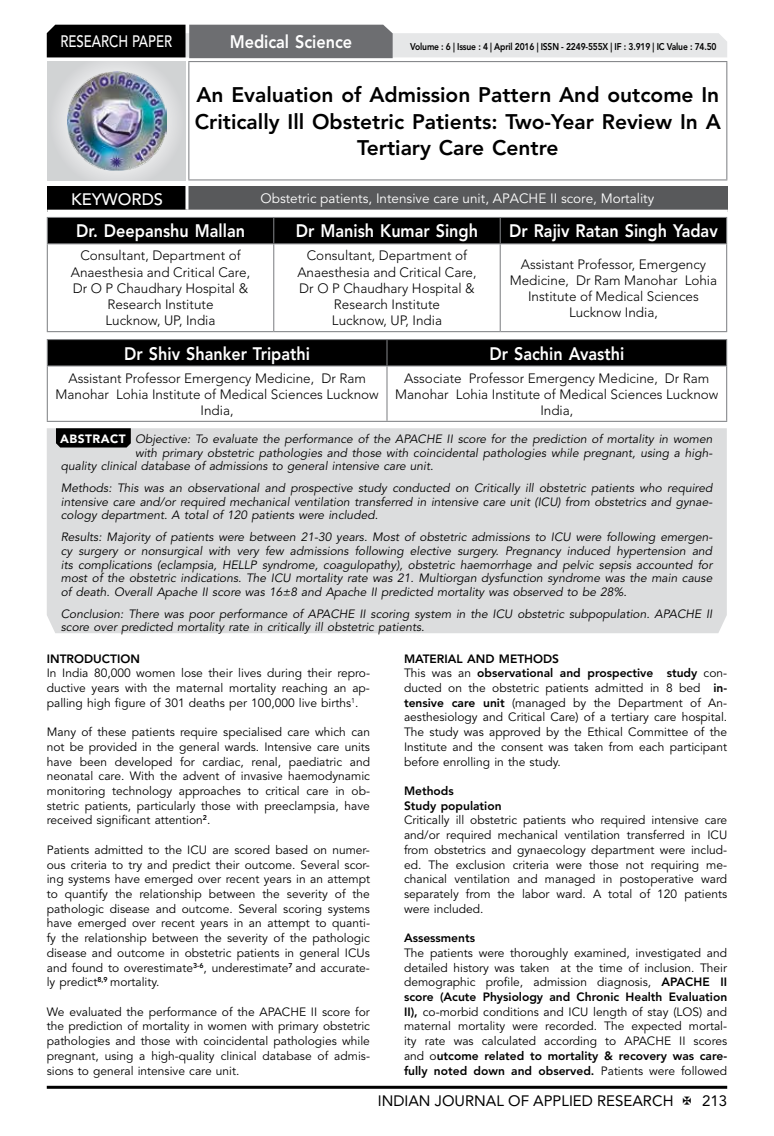
<style>
.page{position:relative;width:774px;height:1136px;background:#fff}
.page>*{position:absolute;margin:0;border:0;box-sizing:border-box;transform-origin:0 0}
.t1{font:800 21px/26.2px "Avenir LT Std";color:#000;text-align:center}
.t2{font:800 18px "Avenir LT Std";color:#fff;scale:.9 1}
.t3{font:500 16.5px "Avenir LT Std";color:#fff;scale:.8 1}
.t4{font:500 16.5px "Avenir LT Std";color:#fff}
.t5{font:15px "Avenir LT Std";color:#000}
.t6{font:300 13.5px/16.2px "Avenir LT Std";color:#000;text-align:center}
.t7{font:13.5px "Avenir LT Std";color:#fff}
.t8{font:12px/14.7px "Avenir LT Std";color:#000;text-align:justify}
.t9{font:italic 12px/13.5px "Avenir LT Std";color:#000;text-align:justify}
.t10{font:800 12px/14.7px "Avenir LT Std";color:#000}
.t11{font:800 9.75px "Avenir LT Std";letter-spacing:-.02em;color:#000;scale:.87 1}
.s1{font-weight:900;font-style:normal;color:#fff}
.s2{font-weight:800}
</style>
<div class="page">
<hr style="left:47px;top:1085px;width:680px;height:3px;background:#000">
<div style="left:48px;top:62px;width:137px;height:118px;background:linear-gradient(to right,#d9dadb,#d9dadb)"></div>
<img style="left:68px;top:71px;width:99px;height:100px">
<svg style="left:47px;top:25px;width:680px;height:33px;background:#979899"></svg>
<hr style="left:188px;top:61px;width:539px;height:1px;background:#808285">
<hr style="left:188px;top:62px;width:1px;height:117px;background:#808285">
<hr style="left:726px;top:62px;width:1px;height:117px;background:#808285">
<hr style="left:188px;top:179px;width:539px;height:1px;background:#808285">
<div style="left:47px;top:217px;width:680px;height:26px;background:#000"></div>
<hr style="left:47px;top:243px;width:227px;height:1px;background:#808285">
<hr style="left:47px;top:244px;width:1px;height:87px;background:#808285">
<hr style="left:274px;top:243px;width:226px;height:1px;background:#808285">
<hr style="left:273px;top:244px;width:1px;height:87px;background:#808285">
<hr style="left:500px;top:243px;width:227px;height:1px;background:#808285">
<hr style="left:500px;top:244px;width:1px;height:87px;background:#808285">
<hr style="left:726px;top:244px;width:1px;height:87px;background:#808285">
<hr style="left:47px;top:331px;width:227px;height:1px;background:#808285">
<hr style="left:274px;top:331px;width:226px;height:1px;background:#808285">
<hr style="left:500px;top:331px;width:227px;height:1px;background:#808285">
<div style="left:47px;top:186px;width:140px;height:25px;background:#000"></div>
<div style="left:187px;top:186px;width:541px;height:25px;background:#58595b"></div>
<hr style="left:185px;top:186px;width:3px;height:24px;background:#fff">
<hr style="left:47px;top:210px;width:140px;height:3px;background:#fff">
<hr style="left:187px;top:210px;width:541px;height:3px;background:#fff">
<div style="left:47px;top:428px;width:680px;height:205px;background:#dcddde"></div>
<svg style="left:56px;top:428px;width:75px;height:19px"></svg>
<svg style="left:47px;top:339px;width:680px;height:26px;background:#060606"></svg>
<hr style="left:47px;top:365px;width:340px;height:1px;background:#808285">
<hr style="left:47px;top:366px;width:1px;height:55px;background:#808285">
<hr style="left:387px;top:365px;width:340px;height:1px;background:#808285">
<hr style="left:386px;top:366px;width:1px;height:55px;background:#808285">
<hr style="left:726px;top:366px;width:1px;height:55px;background:#808285">
<hr style="left:47px;top:421px;width:340px;height:1px;background:#808285">
<hr style="left:387px;top:421px;width:340px;height:1px;background:#808285">
<h3 class="t3" style="left:60px;top:32px;width:139px">RESEARCH PAPER</h3>
<h2 class="t2" style="left:230px;top:31px;width:138px">Medical Science</h2>
<p class="t11" style="left:410px;top:41px;width:354px">Volume : 6 | Issue : 4 | April 2016 | ISSN - 2249-555X | IF : 3.919 | IC Value : 74.50</p>
<h1 class="t1" style="left:195px;top:82px;width:527px">An Evaluation of Admission Pattern And outcome In<br>Critically Ill Obstetric Patients: Two-Year Review In A<br>Tertiary Care Centre</h1>
<h3 class="t4" style="left:71px;top:189px;width:94px">KEYWORDS</h3>
<p class="t7" style="left:261px;top:190px;width:395px">Obstetric patients, Intensive care unit, APACHE II score, Mortality</p>
<h2 class="t2" style="left:76px;top:220px;width:189px">Dr. Deepanshu Mallan</h2>
<h2 class="t2" style="left:296px;top:220px;width:204px">Dr Manish Kumar Singh</h2>
<h2 class="t2" style="left:509px;top:220px;width:233px">Dr Rajiv Ratan Singh Yadav</h2>
<p class="t6" style="left:71px;top:248px;width:181px">Consultant, Department of<br>Anaesthesia and Critical Care,<br>Dr O P Chaudhary Hospital &amp;<br>Research Institute<br>Lucknow, UP, India</p>
<p class="t6" style="left:297px;top:248px;width:181px">Consultant, Department of<br>Anaesthesia and Critical Care,<br>Dr O P Chaudhary Hospital &amp;<br>Research Institute<br>Lucknow, UP, India</p>
<p class="t6" style="left:510px;top:256px;width:209px">Assistant Professor, Emergency<br>Medicine, Dr Ram Manohar Lohia<br>Institute of Medical Sciences<br>Lucknow India,</p>
<h2 class="t2" style="left:124px;top:342px;width:208px">Dr Shiv Shanker Tripathi</h2>
<h2 class="t2" style="left:489px;top:342px;width:151px">Dr Sachin Avasthi</h2>
<p class="t6" style="left:56px;top:370px;width:325px">Assistant Professor Emergency Medicine, Dr Ram<br>Manohar Lohia Institute of Medical Sciences Lucknow<br>India,</p>
<p class="t6" style="left:395px;top:370px;width:325px">Associate Professor Emergency Medicine, Dr Ram<br>Manohar Lohia Institute of Medical Sciences Lucknow<br>India,</p>
<p class="t9" style="left:60px;top:433px;width:654px"><span class="s1">ABSTRACT</span> Objective: To evaluate the performance of the APACHE II score for the prediction of mortality in women</p>
<p class="t9" style="left:135px;top:446px;width:579px">with primary obstetric pathologies and those with coincidental pathologies while pregnant, using a high-</p>
<p class="t9" style="left:61px;top:460px;width:374px">quality clinical database of admissions to general intensive care unit.</p>
<p class="t9" style="left:61px;top:482px;width:653px">Methods: This was an observational and prospective study conducted on Critically ill obstetric patients who required intensive care and/or required mechanical ventilation transferred in intensive care unit (ICU) from obstetrics and gynae&shy;cology department. A total of 120 patients were included.</p>
<p class="t9" style="left:61px;top:531px;width:653px">Results: Majority of patients were between 21-30 years. Most of obstetric admissions to ICU were following emergen&shy;cy surgery or nonsurgical with very few admissions following elective surgery. Pregnancy induced hypertension and its complications (eclampsia, HELLP syndrome, coagulopathy), obstetric haemorrhage and pelvic sepsis accounted for most of the obstetric indications. The ICU mortality rate was 21. Multiorgan dysfunction syndrome was the main cause of death. Overall Apache II score was 16±8 and Apache II predicted mortality was observed to be 28%.</p>
<p class="t9" style="left:61px;top:607px;width:653px">Conclusion: There was poor performance of APACHE II scoring system in the ICU obstetric subpopulation. APACHE II score over predicted mortality rate in critically ill obstetric patients.</p>
<p class="t10" style="left:47px;top:651px;width:95px">INTRODUCTION</p>
<p class="t8" style="left:47px;top:666px;width:325px">In India 80,000 women lose their lives during their repro&shy;ductive years with the maternal mortality reaching an ap&shy;palling high figure of 301 deaths per 100,000 live births<sup>1</sup>.</p>
<p class="t8" style="left:47px;top:725px;width:325px">Many of these patients require specialised care which can not be provided in the general wards. Intensive care units have been developed for cardiac, renal, paediatric and neonatal care. With the advent of invasive haemodynamic monitoring technology approaches to critical care in ob&shy;stetric patients, particularly those with preeclampsia, have received significant attention<sup>2</sup>.</p>
<p class="t8" style="left:47px;top:842px;width:325px">Patients admitted to the ICU are scored based on numer&shy;ous criteria to try and predict their outcome. Several scor&shy;ing systems have emerged over recent years in an attempt to quantify the relationship between the severity of the pathologic disease and outcome. Several scoring systems have emerged over recent years in an attempt to quanti&shy;fy the relationship between the severity of the pathologic disease and outcome in obstetric patients in general ICUs and found to overestimate<sup>3-6</sup>, underestimate<sup>7</sup> and accurate&shy;ly predict<sup>8,9</sup> mortality.</p>
<p class="t8" style="left:47px;top:1004px;width:325px">We evaluated the performance of the APACHE II score for the prediction of mortality in women with primary obstetric pathologies and those with coincidental pathologies while pregnant, using a high-quality clinical database of admis&shy;sions to general intensive care unit.</p>
<p class="t8" style="left:404px;top:651px;width:325px;text-align:left"><span class="s2">MATERIAL AND METHODS<br></span>This was an <span class="s2">observational and prospective study</span> con&shy;ducted on the obstetric patients admitted in 8 bed <span class="s2">in&shy;tensive care unit</span> (managed by the Department of An&shy;aesthesiology and Critical Care) of a tertiary care hospital.<br>The study was approved by the Ethical Committee of the Institute and the consent was taken from each participant before enrolling in the study.</p>
<p class="t10" style="left:404px;top:783px;width:99px">Methods<br>Study population</p>
<p class="t8" style="left:404px;top:813px;width:325px">Critically ill obstetric patients who required intensive care and/or required mechanical ventilation transferred in ICU from obstetrics and gynaecology department were includ&shy;ed. The exclusion criteria were those not requiring me&shy;chanical ventilation and managed in postoperative ward separately from the labor ward. A total of 120 patients were included.</p>
<p class="t10" style="left:404px;top:930px;width:73px">Assessments</p>
<p class="t8" style="left:404px;top:945px;width:325px">The patients were thoroughly examined, investigated and detailed history was taken at the time of inclusion. Their demographic profile, admission diagnosis, <span class="s2">APACHE II score (Acute Physiology and Chronic Health Evaluation II),</span> co-morbid conditions and ICU length of stay (LOS) and maternal mortality were recorded. The expected mortal&shy;ity rate was calculated according to APACHE II scores and o<span class="s2">utcome related to mortality &amp; recovery was care&shy;fully noted down and observed.</span> Patients were followed</p>
<p class="t5" style="left:378px;top:1091px;width:297px">INDIAN JOURNAL OF APPLIED RESEARCH</p>
<p class="t5" style="left:702px;top:1091px;width:27px">213</p>
</div>
